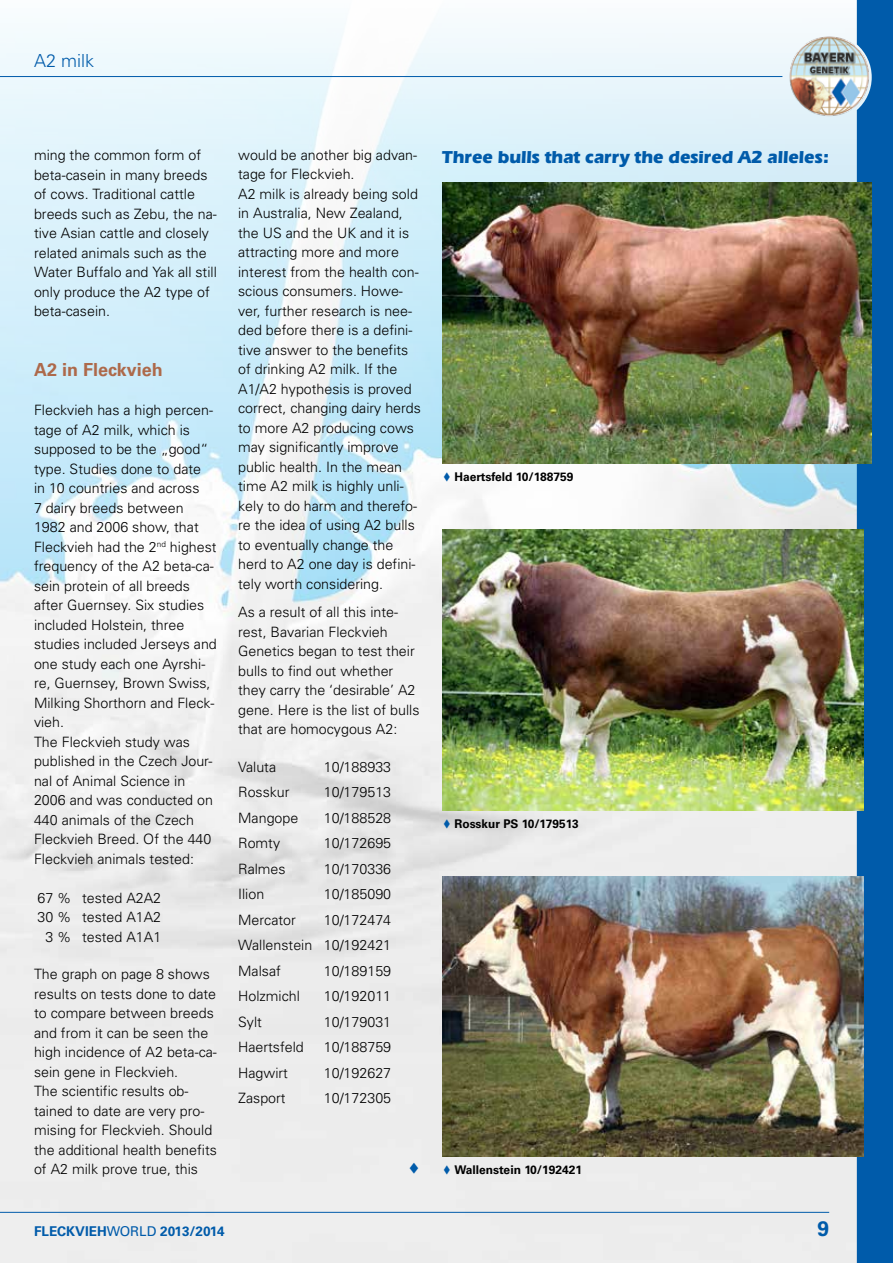
<style>
.page{position:relative;width:893px;height:1263px;background:#fff}
.page>*{position:absolute;margin:0;border:0;box-sizing:border-box;transform-origin:0 0}
.t1{font:700 21px "Univers";color:#005baa}
.t2{font:700 18px "Eras IT Cby BT";color:#005baa}
.t3{font:700 18px "Univers";color:#ad694a}
.t4{font:300 18px "Univers";color:#005baa}
.t5{font:300 14.25px/19.5px "Univers";color:#000}
.t6{font:700 13.5px "Univers";color:#005baa}
.t7{font:700 12px "Univers";color:#000}
.s1{font-family:"Universal Newswith Comm Pi";font-weight:400;color:#005baa}
.s2{font-weight:400}
</style>
<div class="page">
<img style="left:0;top:0;width:857px;height:1263px">
<hr style="left:0;top:76px;width:782px;height:1px;background:#005baa">
<div style="left:857px;top:0;width:36px;height:1263px;background:#005baa"></div>
<img style="left:787px;top:35px;width:85px;height:85px">
<hr style="left:0;top:1212px;width:829px;height:1px;background:#005baa">
<img style="left:442px;top:876px;width:421px;height:281px">
<img style="left:442px;top:183px;width:430px;height:280px">
<img style="left:442px;top:529px;width:421px;height:281px">
<svg style="left:410px;top:1162px;width:8px;height:11px"></svg>
<p class="t4" style="left:34px;top:50px;width:62px">A2 milk</p>
<p class="t5" style="left:34px;top:145px;width:184px">ming the common form of beta-casein in many breeds of cows. Traditional cattle breeds such as Zebu, the na&shy;tive Asian cattle and closely related animals such as the<br>Water Buffalo and Yak all still only produce the A2 type of beta-casein.</p>
<p class="t3" style="left:34px;top:359px;width:130px">A2 in Fleckvieh</p>
<p class="t5" style="left:34px;top:400px;width:184px">Fleckvieh has a high percen&shy;tage of A2 milk, which is supposed to be the „good“ type. Studies done to date<br>in 10 countries and across<br>7 dairy breeds between<br>1982 and 2006 show, that<br>Fleckvieh had the 2<sup>nd</sup> highest frequency of the A2 beta-ca&shy;sein protein of all breeds after Guernsey. Six studies included Holstein, three studies included Jerseys and one study each one Ayrshi&shy;re, Guernsey, Brown Swiss,<br>Milking Shorthorn and Fleck&shy;vieh.<br>The Fleckvieh study was published in the Czech Jour&shy;nal of Animal Science in<br>2006 and was conducted on<br>440 animals of the Czech<br>Fleckvieh Breed. Of the 440<br>Fleckvieh animals tested:</p>
<p class="t5" style="left:37px;top:888px;width:125px;text-align:center">67 % tested A2A2<br>30 % tested A1A2<br>3 % tested A1A1</p>
<p class="t5" style="left:34px;top:964px;width:184px">The graph on page 8 shows results on tests done to date to compare between breeds and from it can be seen the high incidence of A2 beta-ca&shy;sein gene in Fleckvieh.<br>The scientific results ob&shy;tained to date are very pro&shy;mising for Fleckvieh. Should the additional health benefits of A2 milk prove true, this</p>
<p class="t5" style="left:238px;top:145px;width:184px">would be another big advan&shy;tage for Fleckvieh.<br>A2 milk is already being sold in Australia, New Zealand, the US and the UK and it is attracting more and more interest from the health con&shy;scious consumers. Howe&shy;ver, further research is nee&shy;ded before there is a defini&shy;tive answer to the benefits of drinking A2 milk. If the<br>A1/A2 hypothesis is proved correct, changing dairy herds to more A2 producing cows may significantly improve public health. In the mean time A2 milk is highly unli&shy;kely to do harm and therefo&shy;re the idea of using A2 bulls to eventually change the herd to A2 one day is defini&shy;tely worth considering.</p>
<p class="t5" style="left:238px;top:603px;width:183px">As a result of all this inte&shy;rest, Bavarian Fleckvieh<br>Genetics began to test their bulls to find out whether they carry the ‘desirable’ A2 gene. Here is the list of bulls that are homocygous A2:</p>
<p class="t5" style="left:238px;top:757px;width:40px">Valuta</p>
<p class="t5" style="left:324px;top:757px;width:69px">10/188933</p>
<p class="t5" style="left:238px;top:783px;width:53px">Rosskur</p>
<p class="t5" style="left:324px;top:783px;width:69px">10/179513</p>
<p class="t5" style="left:238px;top:808px;width:62px">Mangope</p>
<p class="t5" style="left:324px;top:808px;width:69px">10/188528</p>
<p class="t5" style="left:238px;top:833px;width:43px">Romty</p>
<p class="t5" style="left:324px;top:833px;width:69px">10/172695</p>
<p class="t5" style="left:238px;top:859px;width:49px">Ralmes</p>
<p class="t5" style="left:324px;top:859px;width:69px">10/170336</p>
<p class="t5" style="left:238px;top:884px;width:28px">Ilion</p>
<p class="t5" style="left:324px;top:884px;width:69px">10/185090</p>
<p class="t5" style="left:238px;top:910px;width:59px">Mercator</p>
<p class="t5" style="left:238px;top:907px;width:155px;line-height:25.5px;text-align:justify;text-indent:86px">10/172474<br>Wallenstein 10/192421<br>Malsaf</p>
<p class="t5" style="left:324px;top:961px;width:69px">10/189159</p>
<p class="t5" style="left:238px;top:986px;width:63px">Holzmichl</p>
<p class="t5" style="left:324px;top:986px;width:69px">10/192011</p>
<p class="t5" style="left:238px;top:1012px;width:25px">Sylt</p>
<p class="t5" style="left:324px;top:1012px;width:69px">10/179031</p>
<p class="t5" style="left:238px;top:1037px;width:67px">Haertsfeld</p>
<p class="t5" style="left:324px;top:1037px;width:69px">10/188759</p>
<p class="t5" style="left:238px;top:1063px;width:51px">Hagwirt</p>
<p class="t5" style="left:324px;top:1063px;width:69px">10/192627</p>
<p class="t5" style="left:238px;top:1088px;width:49px">Zasport</p>
<p class="t5" style="left:324px;top:1088px;width:69px">10/172305</p>
<p class="t2" style="left:442px;top:146px;width:388px">Three bulls that carry the desired A2 alleles:</p>
<p class="t7" style="left:442px;top:470px;width:133px"><span class="s1">l</span> Haertsfeld 10/188759</p>
<p class="t7" style="left:442px;top:816px;width:138px"><span class="s1">l</span> Rosskur PS 10/179513</p>
<p class="t7" style="left:442px;top:1163px;width:141px"><span class="s1">l</span> Wallenstein 10/192421</p>
<p class="t6" style="left:34px;top:1223px;width:192px">FLECKVIEH<span class="s2">WORLD</span> 2013/2014</p>
<h1 class="t1" style="left:817px;top:1216px;width:13px">9</h1>
</div>
